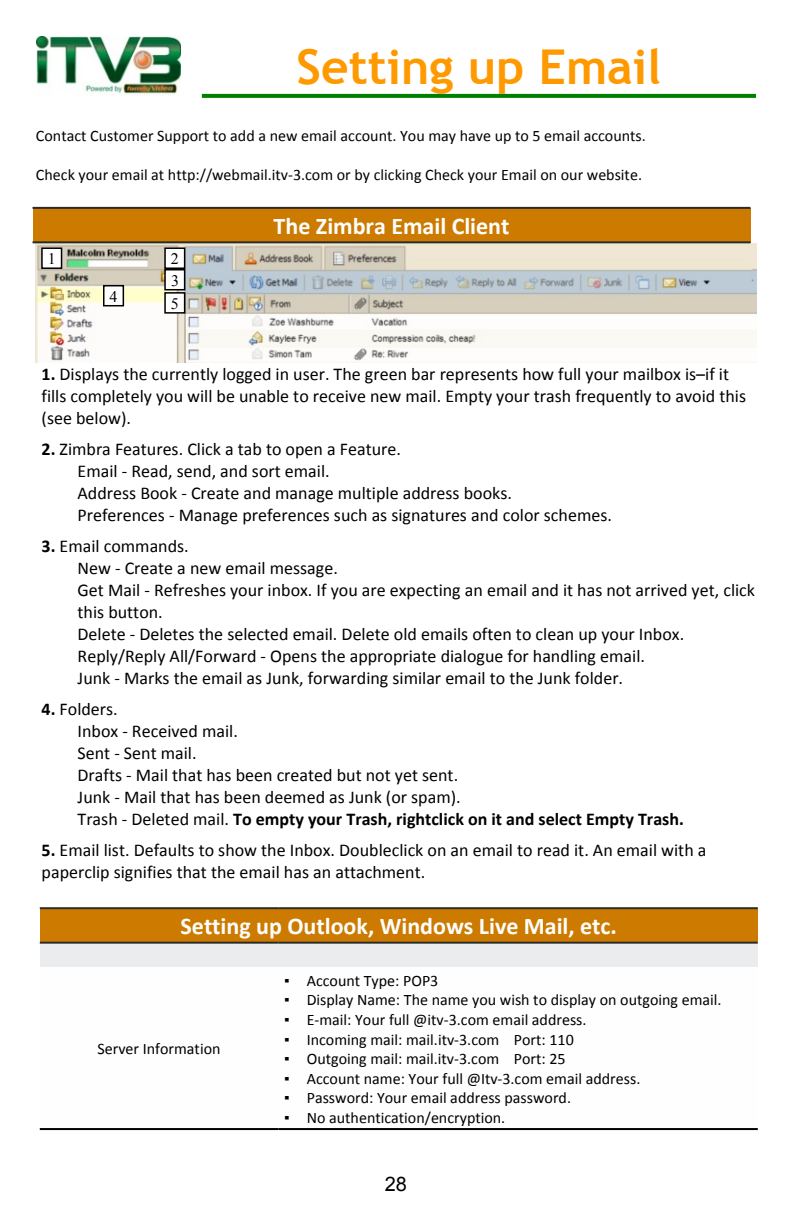
<style>
.page{position:relative;width:792px;height:1224px;background:#fff}
.page>*{position:absolute;margin:0;border:0;box-sizing:border-box;transform-origin:0 0}
.t1{font:700 48px "Trebuchet MS";color:#f90}
.t2{font:700 24px "Calibri";color:#fefefe}
.t3{font:20px "Arial";color:#000}
.t4{font:18px/22px "Calibri";color:#000}
.t5{font:16px "Calibri";color:#000}
.t6{font:16px "Times New Roman";color:#000}
.s1{font-weight:700}
.s2{font-family:"Times New Roman"}
</style>
<div class="page">
<img style="left:36px;top:36px;width:145px;height:59px">
<svg style="left:202px;top:94px;width:554px;height:4px;background:#068306"></svg>
<img style="left:36px;top:243px;width:720px;height:119px">
<div style="left:33px;top:208px;width:718px;height:34px;background:#cc7b00"></div>
<hr style="left:33px;top:207px;width:238px;height:2px;background:#2b2b2a">
<hr style="left:271px;top:207px;width:480px;height:2px;background:#2b2b2a">
<hr style="left:33px;top:241px;width:238px;height:2px;background:#2b2b2a">
<hr style="left:271px;top:241px;width:480px;height:2px;background:#2b2b2a">
<div style="left:42px;top:248px;width:20px;height:20px;background:#fff"></div>
<div style="left:41px;top:247px;width:21px;height:22px;border:2px solid #000"></div>
<div style="left:104px;top:286px;width:19px;height:20px;background:#fff"></div>
<div style="left:103px;top:285px;width:21px;height:21px;border:2px solid #000"></div>
<div style="left:165px;top:248px;width:20px;height:20px;background:#fff"></div>
<div style="left:164px;top:247px;width:21px;height:22px;border:2px solid #000"></div>
<div style="left:165px;top:293px;width:20px;height:20px;background:#fff"></div>
<div style="left:164px;top:292px;width:21px;height:22px;border:2px solid #000"></div>
<div style="left:165px;top:270px;width:20px;height:20px;background:#fff"></div>
<div style="left:164px;top:269px;width:21px;height:21px;border:2px solid #000"></div>
<div style="left:40px;top:908px;width:718px;height:35px;background:#cc7b00"></div>
<div style="left:40px;top:943px;width:718px;height:24px;background:#eaecee"></div>
<hr style="left:40px;top:907px;width:238px;height:2px;background:#2b2b2a">
<hr style="left:278px;top:907px;width:480px;height:2px;background:#2b2b2a">
<hr style="left:40px;top:942px;width:238px;height:2px;background:#2b2b2a">
<hr style="left:278px;top:942px;width:480px;height:2px;background:#2b2b2a">
<hr style="left:40px;top:1128px;width:238px;height:2px;background:#000">
<hr style="left:278px;top:1128px;width:480px;height:2px;background:#000">
<h1 class="t1" style="left:296px;top:49px;width:366px">Setting up Email</h1>
<p class="t5" style="left:36px;top:129px;width:611px">Contact Customer Support to add a new email account. You may have up to 5 email accounts.</p>
<p class="t5" style="left:36px;top:168px;width:608px">Check your email at http://webmail.itv-3.com or by clicking Check your Email on our website.</p>
<h2 class="t2" style="left:274px;top:216px;width:237px">The Zimbra Email Client</h2>
<p class="t6" style="left:48px;top:253px;width:9px">1</p>
<p class="t6" style="left:110px;top:291px;width:9px">4</p>
<p class="t6" style="left:171px;top:253px;width:9px">2</p>
<p class="t6" style="left:171px;top:298px;width:9px">5</p>
<p class="t6" style="left:171px;top:275px;width:9px">3</p>
<p class="t4" style="left:42px;top:365px;width:706px"><span class="s1">1.</span> Displays the currently logged in user. The green bar represents how full your mailbox is–if it fills completely you will be unable to receive new mail. Empty your trash frequently to avoid this (see below).</p>
<p class="t4" style="left:78px;top:440px;width:536px;text-indent:-36px"><span class="s1">2.</span> Zimbra Features. Click a tab to open a Feature.<br>Email - Read, send, and sort email.<br>Address Book - Create and manage multiple address books.<br>Preferences - Manage preferences such as signatures and color schemes.</p>
<p class="t4" style="left:78px;top:537px;width:679px;text-indent:-36px"><span class="s1">3.</span> Email commands.<br>New - Create a new email message.<br>Get Mail - Refreshes your inbox. If you are expecting an email and it has not arrived yet, click this button.<br>Delete - Deletes the selected email. Delete old emails often to clean up your Inbox.<br>Reply/Reply All/Forward - Opens the appropriate dialogue for handling email.<br>Junk - Marks the email as Junk, forwarding similar email to the Junk folder.</p>
<p class="t4" style="left:78px;top:700px;width:608px;text-indent:-36px"><span class="s1">4.</span> Folders.<br>Inbox - Received mail.<br>Sent - Sent mail.<br>Drafts - Mail that has been created but not yet sent.<br>Junk - Mail that has been deemed as Junk (or spam).<br>Trash - Deleted mail. <span class="s1">To empty your Trash, rightclick on it and select Empty Trash.</span></p>
<p class="t4" style="left:42px;top:841px;width:666px"><span class="s1">5.</span> Email list. Defaults to show the Inbox. Doubleclick on an email to read it. An email with a paperclip signifies that the email has an attachment.</p>
<h2 class="t2" style="left:181px;top:916px;width:438px">Setting up Outlook, Windows Live Mail, etc.</h2>
<p class="t5" style="left:98px;top:1042px;width:124px">Server Information</p>
<p class="t5" style="left:284px;top:974px;width:156px"><span class="s2">▪</span> Account Type: POP3</p>
<p class="t5" style="left:284px;top:993px;width:439px"><span class="s2">▪</span> Display Name: The name you wish to display on outgoing email.</p>
<p class="t5" style="left:284px;top:1013px;width:304px"><span class="s2">▪</span> E-mail: Your full @itv-3.com email address.</p>
<p class="t5" style="left:284px;top:1033px;width:291px"><span class="s2">▪</span> Incoming mail: mail.itv-3.com Port: 110</p>
<p class="t5" style="left:284px;top:1052px;width:283px"><span class="s2">▪</span> Outgoing mail: mail.itv-3.com Port: 25</p>
<p class="t5" style="left:284px;top:1072px;width:358px"><span class="s2">▪</span> Account name: Your full @Itv-3.com email address.</p>
<p class="t5" style="left:284px;top:1091px;width:288px"><span class="s2">▪</span> Password: Your email address password.</p>
<p class="t5" style="left:284px;top:1111px;width:223px"><span class="s2">▪</span> No authentication/encryption.</p>
<p class="t3" style="left:385px;top:1176px;width:24px">28</p>
</div>
